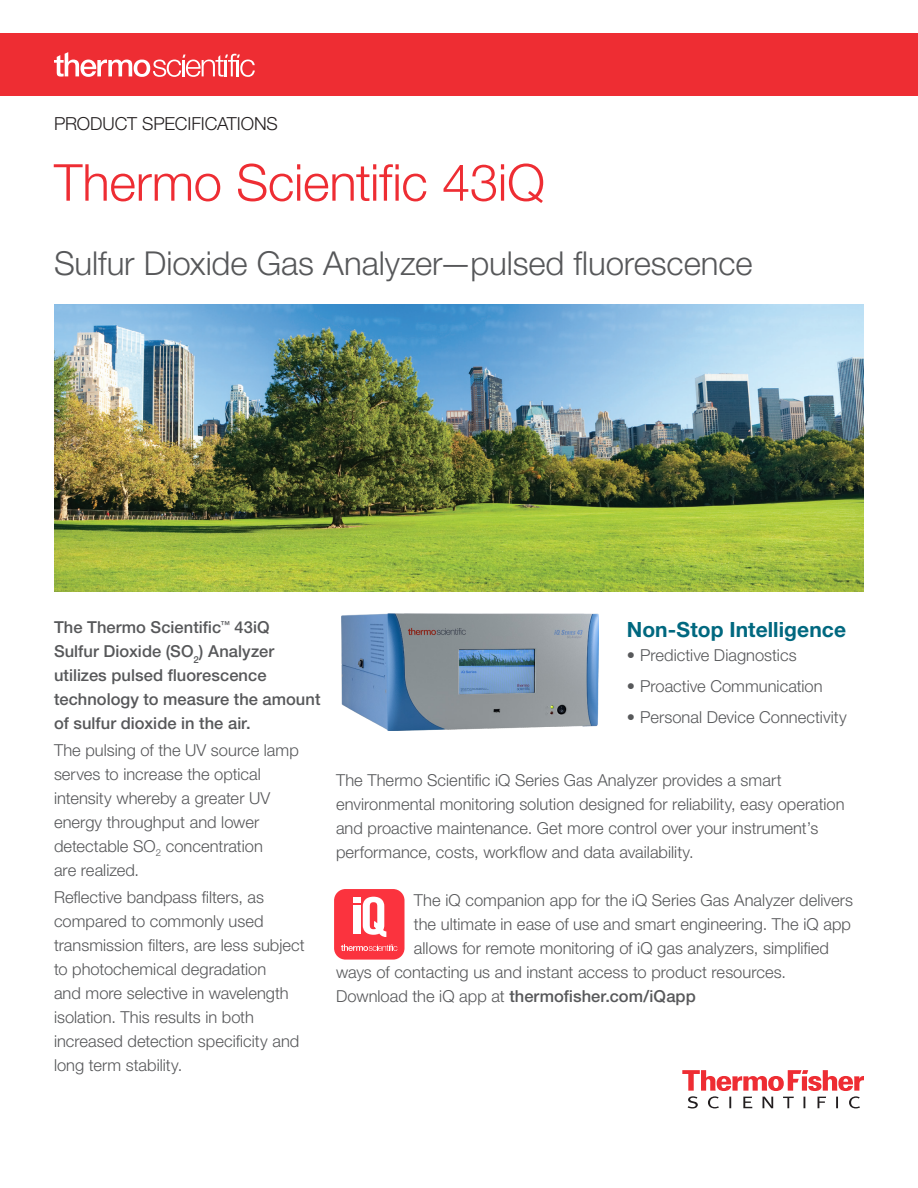
<style>
.page{position:relative;width:918px;height:1188px;background:#fff}
.page>*{position:absolute;margin:0;border:0;box-sizing:border-box;transform-origin:0 0}
.Headline{font:300 51px "Helvetica Neue LT Std";letter-spacing:-.01em;color:#ee2d33}
.Subhead_Main{font:300 33px "Helvetica Neue LT Std";letter-spacing:-.005em;color:#57585a}
.Secondary_Header{font:700 21px "Helvetica Neue LT Std";letter-spacing:.005em;color:#00687f}
.Technical_Eyebrow{font:300 18px "Helvetica Neue LT Std";letter-spacing:-.005em;color:#231f20}
.Body_copy{font:300 16.5px/24px "Helvetica Neue LT Std";color:#57585a}
.Secondary_Header-2{font:500 16.5px/24px "Helvetica Neue LT Std";letter-spacing:.005em;color:#57585a}
.Secondary_Header-3{font:300 16.5px/24px "Helvetica Neue LT Std";color:#57585a}
.s1{font-weight:300}
</style>
<div class="page">
<div style="left:0;top:33px;width:918px;height:63px;background:#ee2d33"></div>
<svg style="left:54px;top:52px;width:201px;height:25px"></svg>
<svg style="left:682px;top:1070px;width:182px;height:38px"></svg>
<img style="left:54px;top:305px;width:810px;height:286px">
<img style="left:342px;top:613px;width:256px;height:117px">
<div style="left:334px;top:889px;width:71px;height:71px;background:#fb333e;border-radius:11px"></div>
<svg style="left:354px;top:897px;width:32px;height:40px"></svg>
<svg style="left:341px;top:944px;width:56px;height:7px"></svg>
<p class="Technical_Eyebrow" style="left:54px;top:112px;width:225px">PRODUCT SPECIFICATIONS</p>
<p class="Headline" style="left:54px;top:151px;width:492px">Thermo Scientific 43iQ</p>
<p class="Subhead_Main" style="left:54px;top:243px;width:700px">Sulfur Dioxide Gas Analyzer—pulsed fluorescence</p>
<p class="Secondary_Header-2" style="left:54px;top:615px;width:217px">The Thermo Scientific<sup>™</sup> 43iQ</p>
<p class="Secondary_Header-2" style="left:54px;top:639px;width:268px">Sulfur Dioxide (SO<sub>2</sub>) Analyzer utilizes pulsed fluorescence technology to measure the amount of sulfur dioxide in the air.</p>
<p class="Secondary_Header-3" style="left:54px;top:738px;width:246px">The pulsing of the UV source lamp serves to increase the optical intensity whereby a greater UV energy throughput and lower detectable SO<sub>2</sub> concentration<br>are realized.</p>
<p class="Body_copy" style="left:54px;top:885px;width:252px">Reflective bandpass filters, as compared to commonly used transmission filters, are less subject to photochemical degradation<br>and more selective in wavelength isolation. This results in both increased detection specificity and long term stability.</p>
<p class="Secondary_Header" style="left:627px;top:617px;width:221px">Non-Stop Intelligence</p>
<p class="Body_copy" style="left:627px;top:643px;width:171px">• Predictive Diagnostics</p>
<p class="Body_copy" style="left:627px;top:674px;width:197px">• Proactive Communication</p>
<p class="Body_copy" style="left:627px;top:705px;width:221px">• Personal Device Connectivity</p>
<p class="Body_copy" style="left:336px;top:768px;width:510px">The Thermo Scientific iQ Series Gas Analyzer provides a smart environmental monitoring solution designed for reliability, easy operation and proactive maintenance. Get more control over your instrument’s performance, costs, workflow and data availability.</p>
<p class="Body_copy" style="left:414px;top:888px;width:440px">The iQ companion app for the iQ Series Gas Analyzer delivers</p>
<p class="Body_copy" style="left:414px;top:912px;width:438px">the ultimate in ease of use and smart engineering. The iQ app</p>
<p class="Body_copy" style="left:414px;top:936px;width:417px">allows for remote monitoring of iQ gas analyzers, simplified</p>
<p class="Body_copy" style="left:336px;top:960px;width:452px">ways of contacting us and instant access to product resources.</p>
<p class="Secondary_Header-2" style="left:336px;top:984px;width:361px"><span class="s1">Download the iQ app at</span> thermofisher.com/iQapp</p>
</div>
